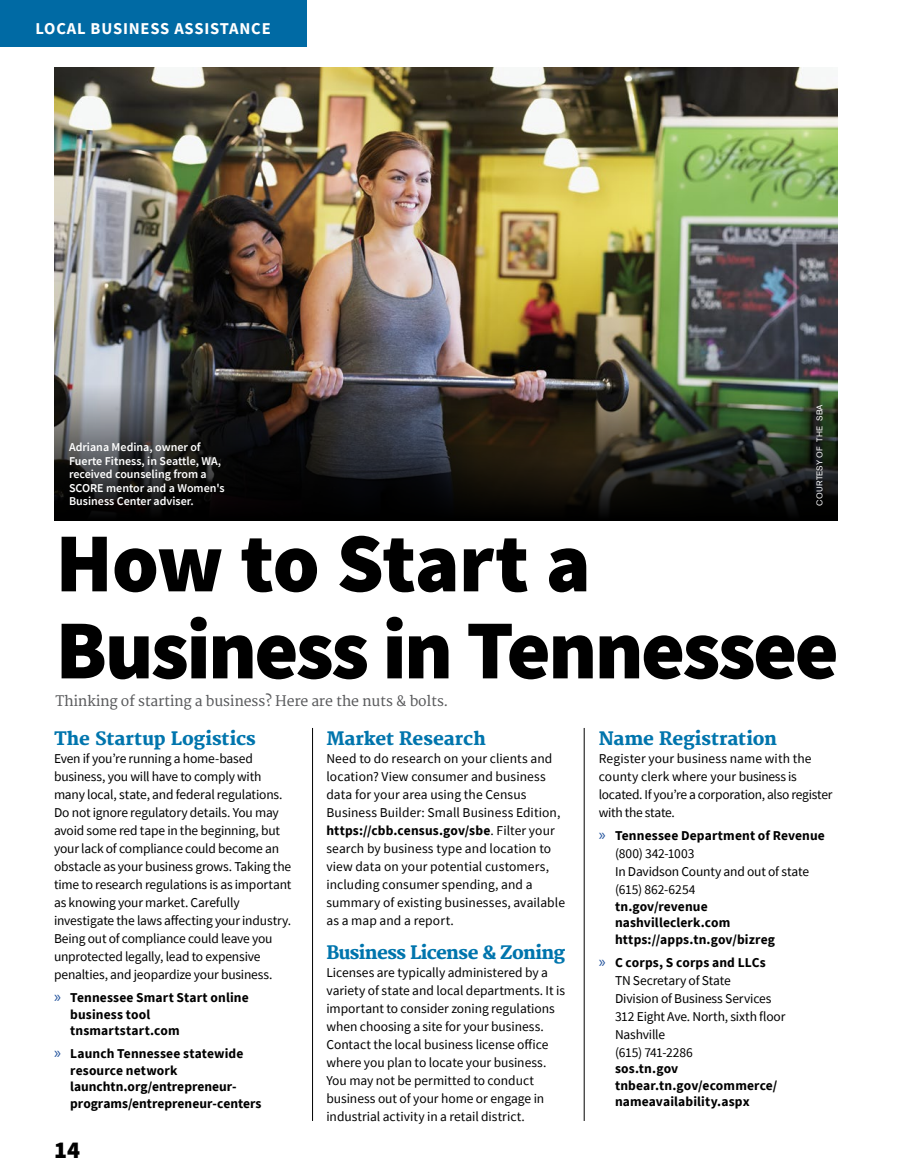
<style>
.page{position:relative;width:905px;height:1175px;background:#fff}
.page>*{position:absolute;margin:0;border:0;box-sizing:border-box;transform-origin:0 0}
.t1{font:900 84px/87px "Source Sans Pro";letter-spacing:-.03em;color:#000}
.t2{font:900 24px "Source Sans Pro";color:#000}
.t3{font:800 18px "Merriweather";letter-spacing:-.005em;color:#0075ad}
.t4{font:800 18px "Merriweather";letter-spacing:-.03em;color:#0075ad}
.t5{font:700 16.5px "Source Sans Pro";letter-spacing:.05em;color:#fff}
.t6{font:14.1px "Merriweather";letter-spacing:-.02em;color:#58595b}
.t7{font:13.5px/18px "Source Sans Pro";letter-spacing:-.005em;color:#000}
.t8{font:700 13.5px/16.5px "Source Sans Pro";letter-spacing:.01em;color:#000}
.t9{font:600 12px/13.5px "Source Sans Pro";color:#fff}
.t10{font:8.25px "Akzidenz Grotesk BE";letter-spacing:.03em;color:#fff}
.s1{font-family:"Myriad Pro";font-weight:400;font-size:16.5px;color:#21529c}
.s2{font-weight:700}
.s3{font-family:"Myriad Pro";font-size:16.5px;color:#21529c}
</style>
<div class="page">
<div style="left:0;top:0;width:306px;height:46px;background:#006aa4"></div>
<img style="left:54px;top:68px;width:783px;height:261px">
<img style="left:54px;top:329px;width:783px;height:192px">
<hr style="left:312px;top:728px;width:1px;height:392px;background:#000">
<hr style="left:584px;top:728px;width:1px;height:392px;background:#000">
<p class="t5" style="left:35px;top:17px;width:237px">LOCAL BUSINESS ASSISTANCE</p>
<p class="t10" style="left:814px;top:506px;width:103px;rotate:-90deg">COURTESY OF THE SBA</p>
<h1 class="t1" style="left:56px;top:518px;width:784px">How to Start a<br>Business in Tennessee</h1>
<p class="t9" style="left:69px;top:440px;width:157px">Adriana Medina, owner of<br>Fuerte Fitness, in Seattle, WA, received counseling from a<br>SCORE mentor and a Women's<br>Business Center adviser.</p>
<p class="t6" style="left:56px;top:693px;width:394px">Thinking of starting a business? Here are the nuts &amp; bolts.</p>
<h3 class="t3" style="left:54px;top:728px;width:203px">The Startup Logistics</h3>
<p class="t7" style="left:54px;top:749px;width:239px">Even if you’re running a home-based business, you will have to comply with many local, state, and federal regulations.<br>Do not ignore regulatory details. You may avoid some red tape in the beginning, but your lack of compliance could become an obstacle as your business grows. Taking the time to research regulations is as important as knowing your market. Carefully investigate the laws affecting your industry.<br>Being out of compliance could leave you unprotected legally, lead to expensive penalties, and jeopardize your business.</p>
<p class="t8" style="left:70px;top:989px;width:180px;text-indent:-16px"><span class="s1">»</span> Tennessee Smart Start online business tool tnsmartstart.com</p>
<p class="t8" style="left:70px;top:1045px;width:193px;text-indent:-16px"><span class="s1">»</span> Launch Tennessee statewide resource network launchtn.org/entrepreneur&shy;programs/entrepreneur-centers</p>
<h2 class="t2" style="left:54px;top:1133px;width:28px">14</h2>
<h3 class="t3" style="left:326px;top:728px;width:161px">Market Research</h3>
<p class="t7" style="left:326px;top:749px;width:240px">Need to do research on your clients and location? View consumer and business data for your area using the Census Business Builder: Small Business Edition, <span class="s2">https://cbb.census.gov/sbe</span>. Filter your search by business type and location to view data on your potential customers, including consumer spending, and a summary of existing businesses, available as a map and a report.</p>
<h3 class="t4" style="left:326px;top:942px;width:240px">Business License &amp; Zoning</h3>
<p class="t7" style="left:326px;top:963px;width:240px">Licenses are typically administered by a variety of state and local departments. It is important to consider zoning regulations when choosing a site for your business.<br>Contact the local business license office where you plan to locate your business.<br>You may not be permitted to conduct business out of your home or engage in industrial activity in a retail district.</p>
<h3 class="t3" style="left:598px;top:728px;width:180px">Name Registration</h3>
<p class="t7" style="left:598px;top:749px;width:235px">Register your business name with the county clerk where your business is located. If you’re a corporation, also register with the state.</p>
<p class="t7" style="left:615px;top:826px;width:211px;text-indent:-16px"><span class="s3">»</span> <span class="s2">Tennessee Department of Revenue </span>(800) 342-1003<br>In Davidson County and out of state (615) 862-6254</p>
<p class="t8" style="left:615px;top:897px;width:161px">tn.gov/revenue nashvilleclerk.com https://apps.tn.gov/bizreg</p>
<p class="t7" style="left:615px;top:953px;width:172px;text-indent:-16px"><span class="s3">»</span> <span class="s2">C corps, S corps and LLCs<br></span>TN Secretary of State<br>Division of Business Services<br>312 Eight Ave. North, sixth floor<br>Nashville<br>(615) 741-2286</p>
<p class="t8" style="left:615px;top:1060px;width:164px">sos.tn.gov tnbear.tn.gov/ecommerce/ nameavailability.aspx</p>
</div>
